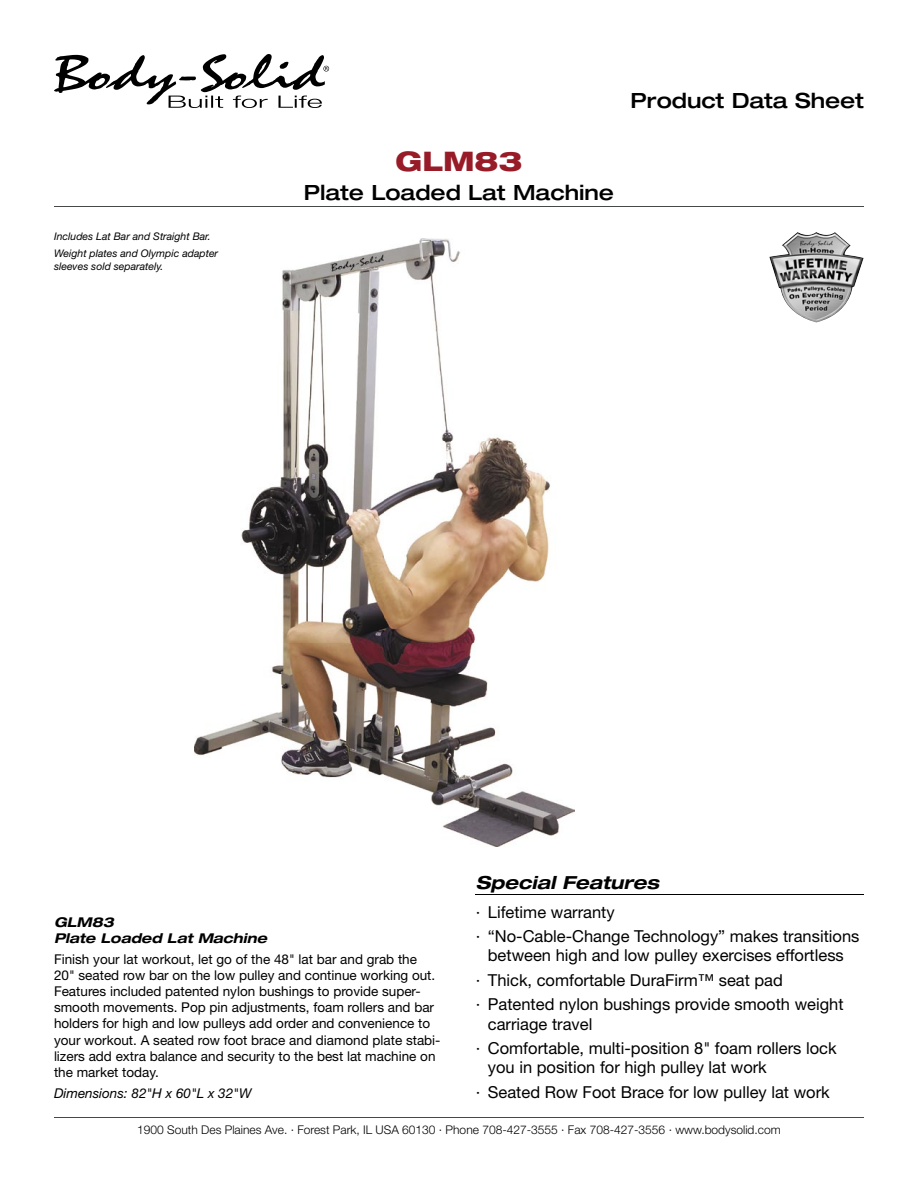
<style>
.page{position:relative;width:918px;height:1188px;background:#fff}
.page>*{position:absolute;margin:0;border:0;box-sizing:border-box;transform-origin:0 0}
.t1{font:800 expanded 27px "Helvetica Neue";color:#981b28}
.t2{font:500 expanded 21px "Helvetica Neue";color:#000}
.t3{font:italic 700 expanded 18px "Helvetica Neue";color:#000}
.t4{font:16.5px/24.2px "Helvetica Neue";color:#000}
.t5{font:13.5px/16.2px "Helvetica Neue";color:#000}
.t6{font:italic 700 expanded 13.5px/16.2px "Helvetica Neue";color:#000}
.t7{font:italic 13.5px "Helvetica Neue";color:#000}
.t8{font:300 12px "Helvetica Neue";color:#000}
.t9{font:italic 10.5px/17px "Helvetica Neue";color:#000}
</style>
<div class="page">
<img style="left:194px;top:239px;width:380px;height:608px">
<hr style="left:54px;top:207px;width:810px;height:1px;background:#474848">
<hr style="left:476px;top:895px;width:388px;height:1px;background:#000">
<svg style="left:54px;top:54px;width:275px;height:54px"></svg>
<hr style="left:54px;top:1117px;width:810px;height:1px;background:#474848">
<img style="left:769px;top:232px;width:95px;height:90px">
<p class="t9" style="left:54px;top:228px;width:166px">Includes Lat Bar and Straight Bar.<br>Weight plates and Olympic adapter</p>
<p class="t9" style="left:54px;top:258px;width:111px">sleeves sold separately.</p>
<h1 class="t1" style="left:395px;top:144px;width:129px">GLM83</h1>
<h2 class="t2" style="left:304px;top:180px;width:312px">Plate Loaded Lat Machine</h2>
<h2 class="t2" style="left:631px;top:87px;width:235px">Product Data Sheet</h2>
<p class="t6" style="left:54px;top:914px;width:215px">GLM83<br>Plate Loaded Lat Machine</p>
<p class="t5" style="left:54px;top:951px;width:388px">Finish your lat workout, let go of the 48" lat bar and grab the 20" seated row bar on the low pulley and continue working out.<br>Features included patented nylon bushings to provide super&shy;smooth movements. Pop pin adjustments, foam rollers and bar holders for high and low pulleys add order and convenience to your workout. A seated row foot brace and diamond plate stabi&shy;lizers add extra balance and security to the best lat machine on the market today.</p>
<p class="t7" style="left:54px;top:1085px;width:199px">Dimensions: 82"H x 60"L x 32"W</p>
<h3 class="t3" style="left:476px;top:871px;width:185px">Special Features</h3>
<p class="t4" style="left:476px;top:899px;width:385px">· Lifetime warranty<br>· “No-Cable-Change Technology” makes transitions</p>
<p class="t4" style="left:476px;top:943px;width:369px;text-indent:12px">between high and low pulley exercises effortless · Thick, comfortable DuraFirm™ seat pad<br>· Patented nylon bushings provide smooth weight</p>
<p class="t4" style="left:476px;top:1011px;width:362px;text-indent:12px">carriage travel<br>· Comfortable, multi-position 8" foam rollers lock</p>
<p class="t4" style="left:476px;top:1055px;width:355px;text-indent:12px">you in position for high pulley lat work<br>· Seated Row Foot Brace for low pulley lat work</p>
<p class="t8" style="left:137px;top:1122px;width:645px">1900 South Des Plaines Ave. · Forest Park, IL USA 60130 · Phone 708-427-3555 · Fax 708-427-3556 · www.bodysolid.com</p>
</div>
